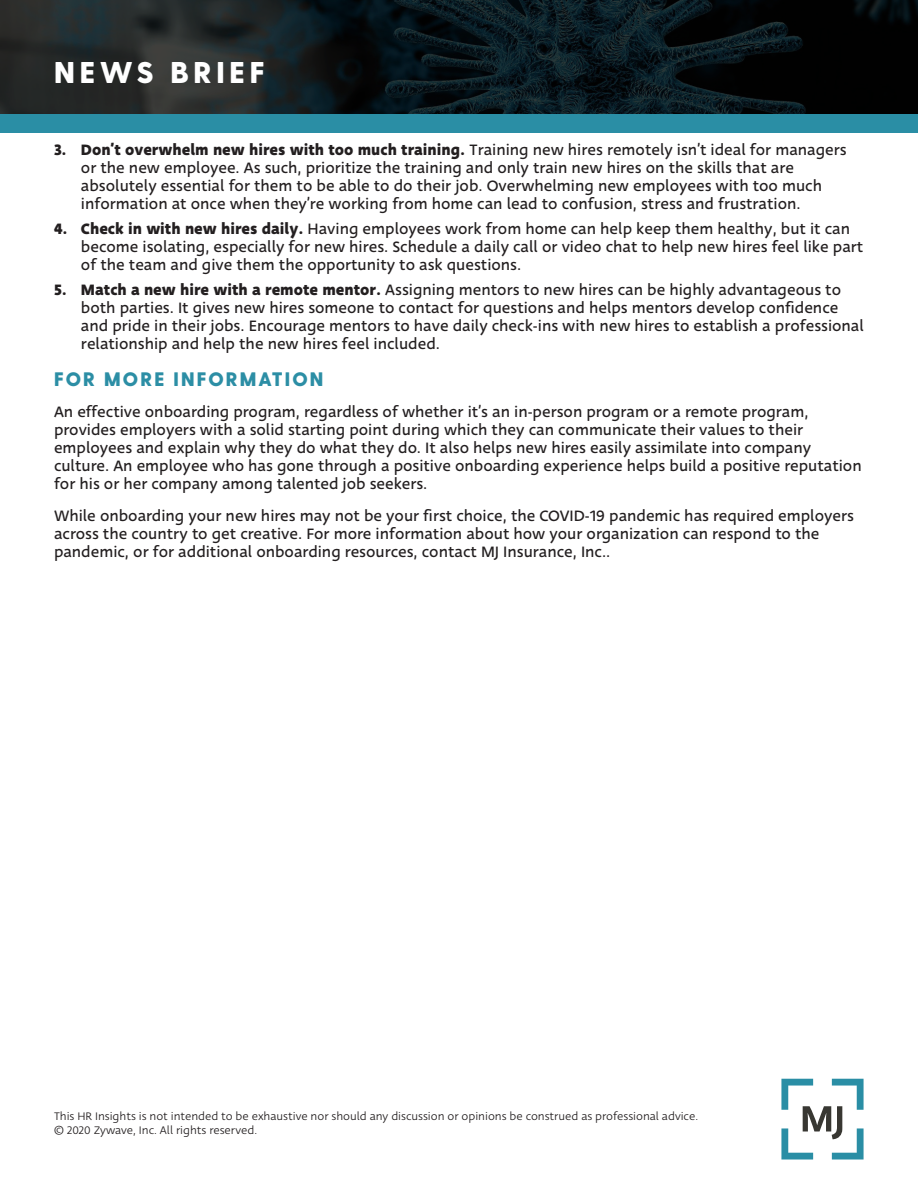
<style>
.page{position:relative;width:918px;height:1188px;background:#fff}
.page>*{position:absolute;margin:0;border:0;box-sizing:border-box;transform-origin:0 0}
.t1{font:800 30px "Greycliff CF";letter-spacing:.16em;color:#fff}
.t2{font:800 19.5px "Greycliff CF";letter-spacing:.11em;color:#2c8ea5}
.t3{font:16.5px/18px "Deva Ideal";color:#231f20}
.t4{font:12px/14.4px "Deva Ideal";color:#231f20}
.s1{font-weight:700}
</style>
<div class="page">
<div style="left:0;top:114px;width:918px;height:19px;background:#2a8ea5"></div>
<svg style="left:0;top:0;width:918px;height:114px"></svg>
<svg style="left:781px;top:1079px;width:83px;height:81px"></svg>
<h1 class="t1" style="left:54px;top:54px;width:212px">NEWS BRIEF</h1>
<p class="t3" style="left:81px;top:141px;width:767px;text-indent:-27px"><span class="s1">3. Don’t overwhelm new hires with too much training.</span> Training new hires remotely isn’t ideal for managers or the new employee. As such, prioritize the training and only train new hires on the skills that are absolutely essential for them to be able to do their job. Overwhelming new employees with too much information at once when they’re working from home can lead to confusion, stress and frustration.</p>
<p class="t3" style="left:81px;top:220px;width:784px;text-indent:-27px"><span class="s1">4. Check in with new hires daily.</span> Having employees work from home can help keep them healthy, but it can become isolating, especially for new hires. Schedule a daily call or video chat to help new hires feel like part of the team and give them the opportunity to ask questions.</p>
<p class="t3" style="left:81px;top:281px;width:784px;text-indent:-27px"><span class="s1">5. Match a new hire with a remote mentor.</span> Assigning mentors to new hires can be highly advantageous to both parties. It gives new hires someone to contact for questions and helps mentors develop confidence and pride in their jobs. Encourage mentors to have daily check-ins with new hires to establish a professional relationship and help the new hires feel included.</p>
<p class="t2" style="left:54px;top:367px;width:271px">FOR MORE INFORMATION</p>
<p class="t3" style="left:54px;top:403px;width:809px">An effective onboarding program, regardless of whether it’s an in-person program or a remote program, provides employers with a solid starting point during which they can communicate their values to their employees and explain why they do what they do. It also helps new hires easily assimilate into company culture. An employee who has gone through a positive onboarding experience helps build a positive reputation for his or her company among talented job seekers.</p>
<p class="t3" style="left:54px;top:507px;width:802px">While onboarding your new hires may not be your first choice, the COVID-19 pandemic has required employers across the country to get creative. For more information about how your organization can respond to the pandemic, or for additional onboarding resources, contact MJ Insurance, Inc..</p>
<p class="t4" style="left:54px;top:1109px;width:646px">This HR Insights is not intended to be exhaustive nor should any discussion or opinions be construed as professional advice. © 2020 Zywave, Inc. All rights reserved.</p>
</div>
